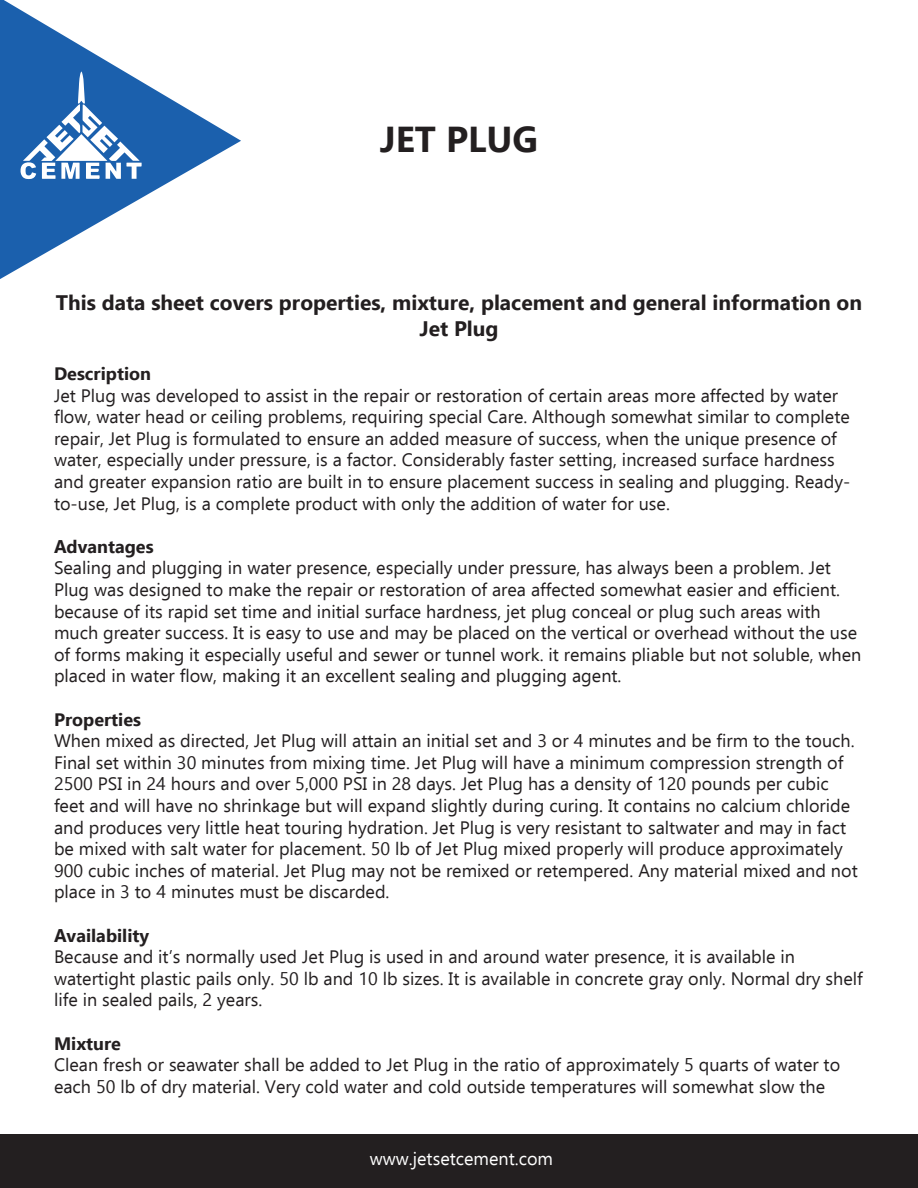
<style>
.page{position:relative;width:918px;height:1188px;background:#fff}
.page>*{position:absolute;margin:0;border:0;box-sizing:border-box;transform-origin:0 0}
.t1{font:700 36px "Ebrima";color:#231f20}
.t2{font:700 21px "Ebrima";color:#231f20}
.t3{font:18px/21.6px "Ebrima";color:#231f20}
.t4{font:700 18px "Ebrima";color:#231f20}
.t5{font:18px "Ebrima";color:#fff}
</style>
<div class="page">
<svg style="left:0;top:0;width:241px;height:279px"></svg>
<svg style="left:20px;top:71px;width:122px;height:108px"></svg>
<div style="left:0;top:1134px;width:918px;height:54px;background:#231f20"></div>
<p class="t1" style="left:380px;top:112px;width:160px">JET PLUG</p>
<p class="t2" style="left:56px;top:287px;width:808px">This data sheet covers properties, mixture, placement and general information on</p>
<p class="t2" style="left:419px;top:313px;width:81px">Jet Plug</p>
<p class="t4" style="left:54px;top:360px;width:99px">Description</p>
<p class="t3" style="left:54px;top:384px;width:798px">Jet Plug was developed to assist in the repair or restoration of certain areas more affected by water flow, water head or ceiling problems, requiring special Care. Although somewhat similar to complete repair, Jet Plug is formulated to ensure an added measure of success, when the unique presence of water, especially under pressure, is a factor. Considerably faster setting, increased surface hardness and greater expansion ratio are built in to ensure placement success in sealing and plugging. Ready&shy;to-use, Jet Plug, is a complete product with only the addition of water for use.</p>
<p class="t4" style="left:54px;top:533px;width:101px">Advantages</p>
<p class="t3" style="left:54px;top:557px;width:809px">Sealing and plugging in water presence, especially under pressure, has always been a problem. Jet Plug was designed to make the repair or restoration of area affected somewhat easier and efficient. because of its rapid set time and initial surface hardness, jet plug conceal or plug such areas with much greater success. It is easy to use and may be placed on the vertical or overhead without the use of forms making it especially useful and sewer or tunnel work. it remains pliable but not soluble, when placed in water flow, making it an excellent sealing and plugging agent.</p>
<p class="t4" style="left:54px;top:706px;width:89px">Properties</p>
<p class="t3" style="left:54px;top:730px;width:805px">When mixed as directed, Jet Plug will attain an initial set and 3 or 4 minutes and be firm to the touch.<br>Final set within 30 minutes from mixing time. Jet Plug will have a minimum compression strength of 2500 PSI in 24 hours and over 5,000 PSI in 28 days. Jet Plug has a density of 120 pounds per cubic feet and will have no shrinkage but will expand slightly during curing. It contains no calcium chloride and produces very little heat touring hydration. Jet Plug is very resistant to saltwater and may in fact be mixed with salt water for placement. 50 lb of Jet Plug mixed properly will produce approximately 900 cubic inches of material. Jet Plug may not be remixed or retempered. Any material mixed and not place in 3 to 4 minutes must be discarded.</p>
<p class="t4" style="left:54px;top:922px;width:97px">Availability</p>
<p class="t3" style="left:54px;top:946px;width:810px">Because and it’s normally used Jet Plug is used in and around water presence, it is available in watertight plastic pails only. 50 lb and 10 lb sizes. It is available in concrete gray only. Normal dry shelf life in sealed pails, 2 years.</p>
<p class="t4" style="left:54px;top:1030px;width:69px">Mixture</p>
<p class="t3" style="left:54px;top:1054px;width:788px">Clean fresh or seawater shall be added to Jet Plug in the ratio of approximately 5 quarts of water to each 50 lb of dry material. Very cold water and cold outside temperatures will somewhat slow the</p>
<p class="t5" style="left:370px;top:1146px;width:185px">www.jetsetcement.com</p>
</div>
